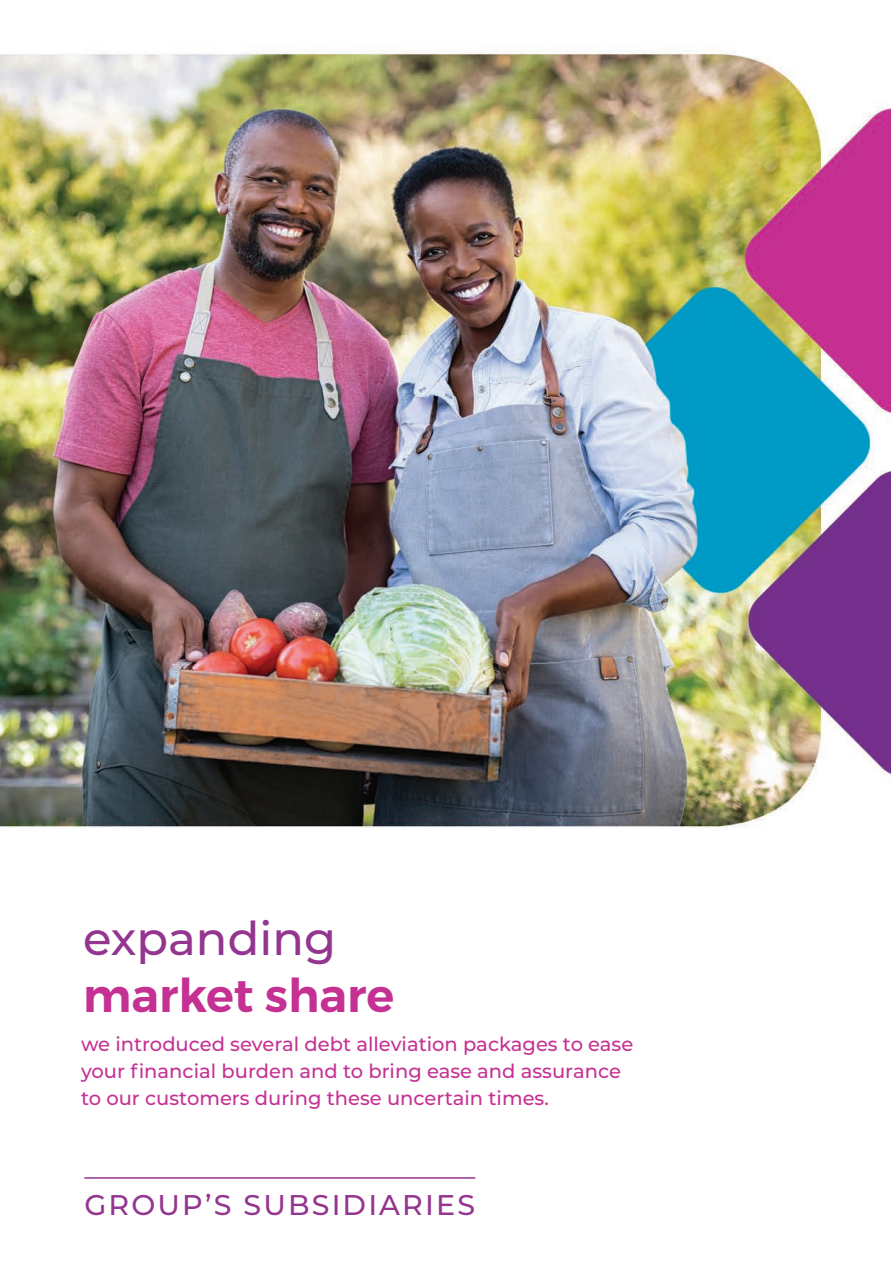
<style>
.page{position:relative;width:891px;height:1269px;background:#fff}
.page>*{position:absolute;margin:0;border:0;box-sizing:border-box;transform-origin:0 0}
.t1{font:600 46.5px "Montserrat";color:#c53193}
.t2{font:500 46.5px "Montserrat";color:#94358f}
.t3{font:500 28.5px "Montserrat";letter-spacing:.075em;color:#94358f}
.t4{font:500 19.5px "Montserrat";color:#c53193}
</style>
<div class="page">
<img style="left:0;top:50px;width:891px;height:1129px">
<div style="left:824px;top:32px;width:46px;height:42px;background:#fff"></div>
<hr style="left:84px;top:1177px;width:391px;height:2px;background:#94358f">
<p class="t2" style="left:83px;top:906px;width:255px">expanding</p>
<p class="t1" style="left:83px;top:967px;width:313px">market share</p>
<p class="t4" style="left:81px;top:1031px;width:554px">we introduced several debt alleviation packages to ease</p>
<p class="t4" style="left:81px;top:1058px;width:542px">your financial burden and to bring ease and assurance</p>
<p class="t4" style="left:81px;top:1085px;width:469px">to our customers during these uncertain times.</p>
<p class="t3" style="left:84px;top:1185px;width:392px">GROUP’S SUBSIDIARIES</p>
</div>
